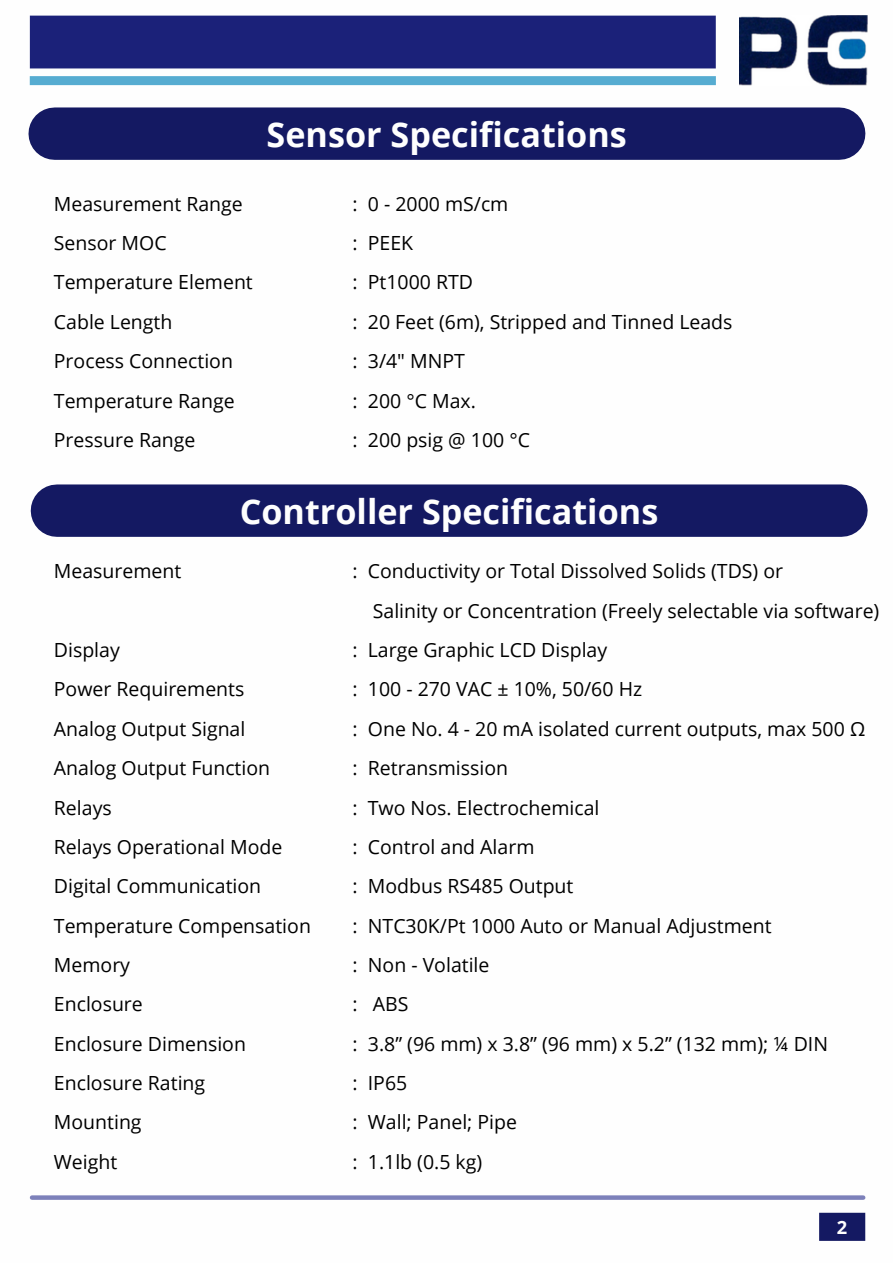
<style>
.page{position:relative;width:893px;height:1264px;background:#fff}
.page>*{position:absolute;margin:0;border:0;box-sizing:border-box;transform-origin:0 0}
.t1{font:700 34.2px "Open Sans";color:#fefefe}
.t2{font:19.5px/39.3px "Open Sans";color:#000}
.t3{font:700 18.3px "Open Sans";color:#fefefe}
</style>
<div class="page">
<div style="left:30px;top:16px;width:685px;height:52px;background:#1b2179"></div>
<div style="left:30px;top:76px;width:685px;height:9px;background:#56acd1"></div>
<img style="left:739px;top:16px;width:128px;height:69px">
<svg style="left:32px;top:1195px;width:831px;height:4px;background:#888cc0"></svg>
<div style="left:819px;top:1212px;width:46px;height:28px;background:#141962"></div>
<div style="left:57px;top:484px;width:784px;height:53px;background:#141962"></div>
<div style="left:55px;top:107px;width:784px;height:53px;background:#141962"></div>
<h1 class="t1" style="left:266px;top:110px;width:362px">Sensor Specifications</h1>
<p class="t2" style="left:54px;top:183px;width:200px">Measurement Range<br>Sensor MOC<br>Temperature Element<br>Cable Length<br>Process Connection<br>Temperature Range<br>Pressure Range</p>
<p class="t2" style="left:352px;top:183px;width:381px">: 0 - 2000 mS/cm<br>: PEEK<br>: Pt1000 RTD<br>: 20 Feet (6m), Stripped and Tinned Leads : 3/4" MNPT<br>: 200 °C Max.<br>: 200 psig @ 100 °C</p>
<h1 class="t1" style="left:240px;top:487px;width:420px">Controller Specifications</h1>
<p class="t2" style="left:54px;top:551px;width:129px">Measurement</p>
<p class="t2" style="left:54px;top:630px;width:258px">Display<br>Power Requirements<br>Analog Output Signal<br>Analog Output Function<br>Relays<br>Relays Operational Mode<br>Digital Communication<br>Temperature Compensation<br>Memory<br>Enclosure<br>Enclosure Dimension<br>Enclosure Rating<br>Mounting<br>Weight</p>
<p class="t2" style="left:352px;top:551px;width:432px">: Conductivity or Total Dissolved Solids (TDS) or</p>
<p class="t2" style="left:373px;top:590px;width:508px">Salinity or Concentration (Freely selectable via software)</p>
<p class="t2" style="left:352px;top:630px;width:256px">: Large Graphic LCD Display</p>
<p class="t2" style="left:352px;top:669px;width:291px">: 100 - 270 VAC ± 10%, 50/60 Hz</p>
<p class="t2" style="left:352px;top:708px;width:514px">: One No. 4 - 20 mA isolated current outputs, max 500 Ω</p>
<p class="t2" style="left:352px;top:748px;width:157px">: Retransmission</p>
<p class="t2" style="left:352px;top:787px;width:248px">: Two Nos. Electrochemical</p>
<p class="t2" style="left:352px;top:826px;width:183px">: Control and Alarm</p>
<p class="t2" style="left:352px;top:866px;width:222px">: Modbus RS485 Output</p>
<p class="t2" style="left:352px;top:905px;width:420px">: NTC30K/Pt 1000 Auto or Manual Adjustment</p>
<p class="t2" style="left:352px;top:944px;width:138px">: Non - Volatile</p>
<p class="t2" style="left:352px;top:984px;width:57px">: ABS</p>
<p class="t2" style="left:352px;top:1023px;width:477px">: 3.8” (96 mm) x 3.8” (96 mm) x 5.2” (132 mm); ¼ DIN</p>
<p class="t2" style="left:352px;top:1062px;width:56px">: IP65</p>
<p class="t2" style="left:352px;top:1102px;width:166px">: Wall; Panel; Pipe</p>
<p class="t2" style="left:352px;top:1141px;width:131px">: 1.1lb (0.5 kg)</p>
<p class="t3" style="left:836px;top:1213px;width:12px">2</p>
</div>
